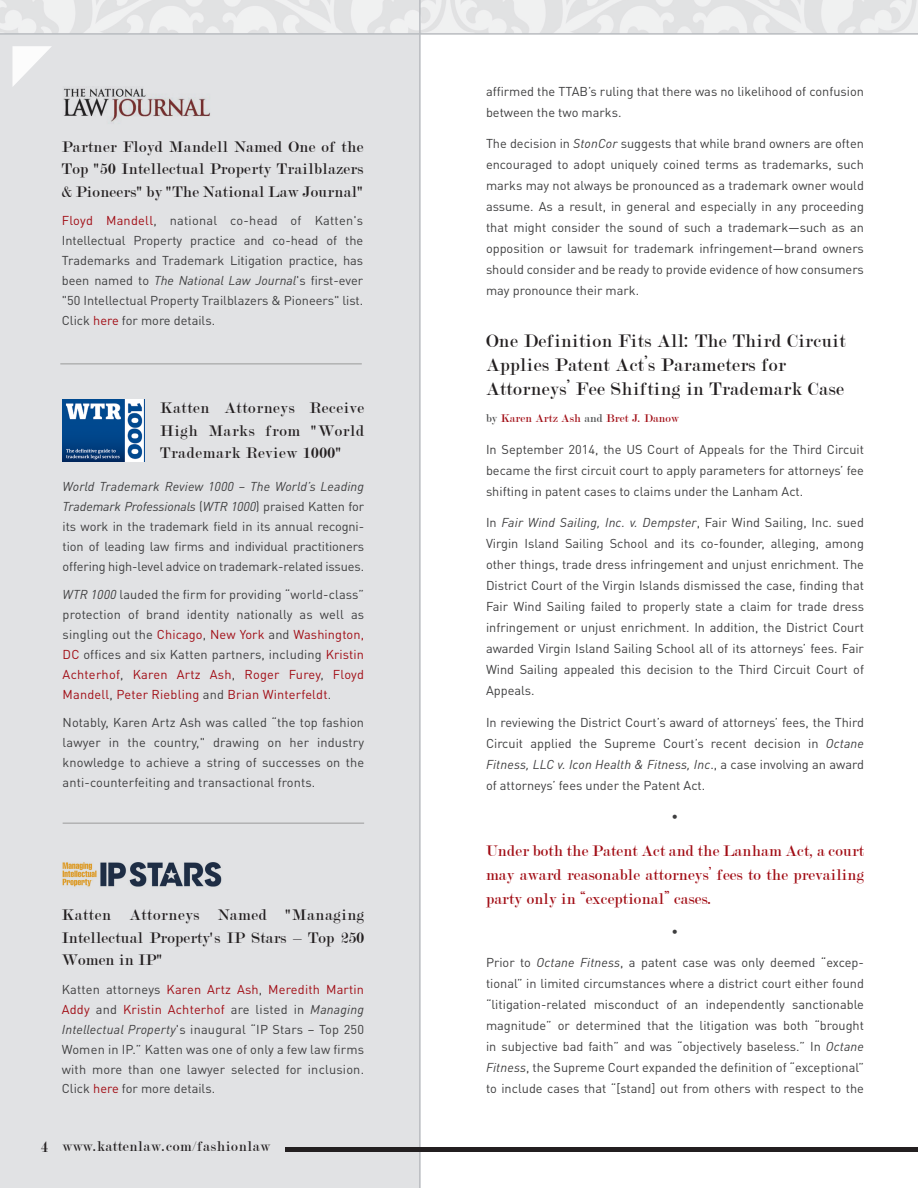
<style>
.page{position:relative;width:918px;height:1188px;background:#fff}
.page>*{position:absolute;margin:0;border:0;box-sizing:border-box;transform-origin:0 0}
.t1{font:19.5px/24px "Modern";letter-spacing:.03em;color:#231f20}
.Callout{font:16.5px/22.5px "Modern";letter-spacing:.03em;color:#231f20;text-align:justify}
.Callout-2{font:16.5px/24px "Modern";letter-spacing:.02em;color:#a10c14;text-align:justify}
.Callout-3{font:15px "Modern";letter-spacing:.05em;color:#231f20}
.t2{font:12.75px/21px "DINOT";color:#3e3e3f;text-align:justify}
.Author{font:12px "Modern";letter-spacing:.02em;color:#a10c14}
.s1{color:#a10c14}
.s2{font-style:italic}
.s3{color:#4b4c4d}
</style>
<div class="page">
<div style="left:0;top:35px;width:420px;height:1153px;background:#e1e2e4"></div>
<img style="left:0;top:0;width:918px;height:33px">
<hr style="left:0;top:33px;width:918px;height:2px;background:#b9bcc0">
<hr style="left:419px;top:0;width:2px;height:1188px;background:#b9bcc0">
<svg style="left:12px;top:46px;width:40px;height:40px"></svg>
<div style="left:285px;top:1147px;width:633px;height:5px;background:#231f20"></div>
<hr style="left:60px;top:364px;width:302px;height:1px;background:#9a9a9a">
<img style="left:62px;top:862px;width:160px;height:25px">
<img style="left:63px;top:88px;width:147px;height:35px">
<hr style="left:63px;top:823px;width:301px;height:1px;background:#9a9a9a">
<img style="left:63px;top:399px;width:82px;height:62px">
<p class="Callout" style="left:62px;top:135px;width:303px">Partner Floyd Mandell Named One of the Top "50 Intellectual Property Trailblazers &amp; Pioneers" by "The National Law Journal"</p>
<p class="t2" style="left:62px;top:210px;width:303px;line-height:19.8px"><span class="s1">Floyd Mandell</span>, national co-head of Katten's Intellectual Property practice and co-head of the Trademarks and Trademark Litigation practice, has been named to <span class="s2">The National Law Journal</span>'s first-ever "50 Intellectual Property Trailblazers &amp; Pioneers" list.<br>Click <span class="s1">here</span> for more details.</p>
<p class="Callout" style="left:160px;top:397px;width:205px">Katten Attorneys Receive High Marks from "World Trademark Review 1000"</p>
<p class="t2" style="left:63px;top:476px;width:303px;line-height:19.8px"><span class="s2">World Trademark Review 1000 – The World’s Leading Trademark Professionals</span> (<span class="s2">WTR 1000</span>) praised Katten for its work in the trademark field in its annual recogni&shy;tion of leading law firms and individual practitioners offering high-level advice on trademark-related issues.</p>
<p class="t2" style="left:63px;top:584px;width:303px;line-height:19.8px"><span class="s2">WTR 1000</span> lauded the firm for providing “world-class” protection of brand identity nationally as well as singling out the <span class="s1">Chicago</span>, <span class="s1">New York</span> and <span class="s1">Washington, DC</span> offices and six Katten partners, including <span class="s1">Kristin Achterhof</span>, <span class="s1">Karen Artz Ash</span>, <span class="s1">Roger Furey</span>, <span class="s1">Floyd Mandell</span>, <span class="s1">Peter Riebling</span> and <span class="s1">Brian Winterfeldt</span>.</p>
<p class="t2" style="left:63px;top:712px;width:303px;line-height:19.8px">Notably, Karen Artz Ash was called “the top fashion lawyer in the country," drawing on her industry knowledge to achieve a string of successes on the anti-counterfeiting and transactional fronts.</p>
<p class="Callout" style="left:62px;top:904px;width:304px">Katten Attorneys Named "Managing Intellectual Property's IP Stars – Top 250<br>Women in IP"</p>
<p class="t2" style="left:62px;top:979px;width:304px;line-height:20px">Katten attorneys <span class="s1">Karen Artz Ash</span>, <span class="s1">Meredith Martin Addy</span> and <span class="s1">Kristin Achterhof</span> are listed in <span class="s2">Managing Intellectual Property</span>'s inaugural “IP Stars – Top 250<br>Women in IP.” Katten was one of only a few law firms with more than one lawyer selected for inclusion.<br>Click <span class="s1">here</span> for more details.</p>
<p class="Callout" style="left:41px;top:1135px;width:9px">4</p>
<p class="Callout-3" style="left:62px;top:1139px;width:209px">www.kattenlaw.com/fashionlaw</p>
<p class="t2" style="left:486px;top:80px;width:379px">affirmed the TTAB’s ruling that there was no likelihood of confusion between the two marks.</p>
<p class="t2" style="left:486px;top:132px;width:380px">The decision in <span class="s2">StonCor</span> suggests that while brand owners are often encouraged to adopt uniquely coined terms as trademarks, such marks may not always be pronounced as a trademark owner would assume. As a result, in general and especially in any proceeding that might consider the sound of such a trademark—such as an opposition or lawsuit for trademark infringement—brand owners should consider and be ready to provide evidence of how consumers may pronounce their mark.</p>
<p class="t1" style="left:486px;top:329px;width:361px">One Definition Fits All: The Third Circuit<br>Applies Patent Act’s Parameters for<br>Attorneys’ Fee Shifting in Trademark Case</p>
<p class="Author" style="left:486px;top:412px;width:194px"><span class="s3">by</span> Karen Artz Ash <span class="s3">and</span> Bret J. Danow</p>
<p class="t2" style="left:486px;top:438px;width:380px">In September 2014, the US Court of Appeals for the Third Circuit became the first circuit court to apply parameters for attorneys’ fee shifting in patent cases to claims under the Lanham Act.</p>
<p class="t2" style="left:486px;top:512px;width:380px">In <span class="s2">Fair Wind Sailing, Inc. v. Dempster</span>, Fair Wind Sailing, Inc. sued Virgin Island Sailing School and its co-founder, alleging, among other things, trade dress infringement and unjust enrichment. The District Court of the Virgin Islands dismissed the case, finding that Fair Wind Sailing failed to properly state a claim for trade dress infringement or unjust enrichment. In addition, the District Court awarded Virgin Island Sailing School all of its attorneys’ fees. Fair Wind Sailing appealed this decision to the Third Circuit Court of Appeals.</p>
<p class="t2" style="left:486px;top:711px;width:380px">In reviewing the District Court’s award of attorneys’ fees, the Third Circuit applied the Supreme Court’s recent decision in <span class="s2">Octane Fitness, LLC v. Icon Health &amp; Fitness, Inc</span>., a case involving an award of attorneys’ fees under the Patent Act.</p>
<p class="t2" style="left:672px;top:806px;width:8px">•</p>
<p class="Callout-2" style="left:486px;top:839px;width:379px">Under both the Patent Act and the Lanham Act, a court may award reasonable attorneys’ fees to the prevailing party only in “exceptional” cases.</p>
<p class="t2" style="left:672px;top:920px;width:8px">•</p>
<p class="t2" style="left:486px;top:952px;width:380px">Prior to <span class="s2">Octane Fitness</span>, a patent case was only deemed “excep&shy;tional” in limited circumstances where a district court either found “litigation-related misconduct of an independently sanctionable magnitude” or determined that the litigation was both “brought in subjective bad faith” and was “objectively baseless.” In <span class="s2">Octane Fitness</span>, the Supreme Court expanded the definition of “exceptional” to include cases that “[stand] out from others with respect to the</p>
</div>
